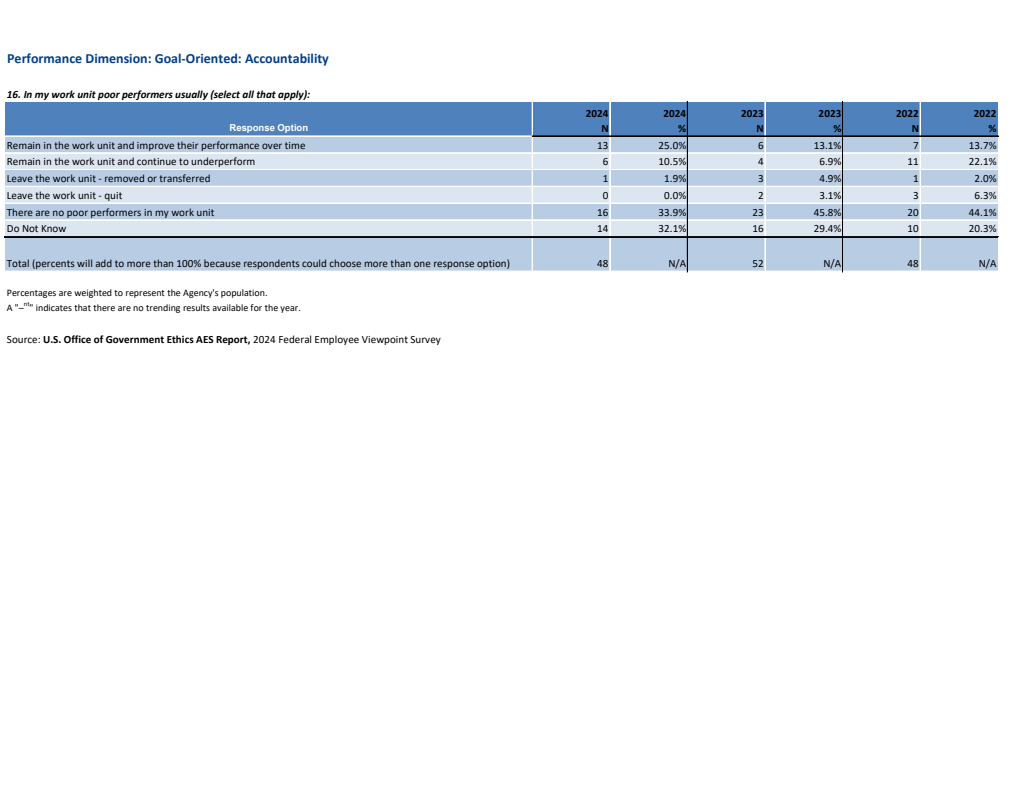
<style>
.page{position:relative;width:1016px;height:785px;background:#fff}
.page>*{position:absolute;margin:0;border:0;box-sizing:border-box;transform-origin:0 0}
.t1{font:700 14px "Calibri";color:#023f88}
.t2{font:11.1px "Calibri";color:#000}
.t3{font:italic 700 11.1px "Calibri";color:#000}
.t4{font:700 11.1px/14.5px "Calibri";letter-spacing:.005em;color:#000001;text-align:right}
.t5{font:10px "Calibri";color:#000}
.t6{font:700 9.5px "Arial";color:#fff}
.t7{font:6.6px "Calibri";color:#000}
.s1{font-weight:700}
</style>
<div class="page">
<div style="left:5px;top:102px;width:993px;height:34px;background:#4f81bd"></div>
<div style="left:5px;top:136px;width:993px;height:17px;background:#b8cce4"></div>
<div style="left:5px;top:153px;width:993px;height:17px;background:#dce6f1"></div>
<div style="left:5px;top:170px;width:993px;height:17px;background:#b8cce4"></div>
<div style="left:5px;top:187px;width:993px;height:17px;background:#dce6f1"></div>
<div style="left:5px;top:203px;width:993px;height:17px;background:#b8cce4"></div>
<div style="left:5px;top:220px;width:993px;height:17px;background:#dce6f1"></div>
<div style="left:5px;top:237px;width:993px;height:35px;background:#b8cce4"></div>
<hr style="left:5px;top:136px;width:527px;height:1px;background:#fff">
<hr style="left:532px;top:102px;width:1px;height:34px;background:#fff">
<hr style="left:609px;top:102px;width:1px;height:34px;background:#fff">
<hr style="left:764px;top:102px;width:1px;height:34px;background:#fff">
<hr style="left:919px;top:102px;width:1px;height:34px;background:#fff">
<hr style="left:920px;top:102px;width:1px;height:34px;background:#fff">
<hr style="left:5px;top:152px;width:682px;height:1px;background:#fff">
<hr style="left:5px;top:153px;width:682px;height:1px;background:#fff">
<hr style="left:688px;top:152px;width:154px;height:1px;background:#fff">
<hr style="left:688px;top:153px;width:154px;height:1px;background:#fff">
<hr style="left:5px;top:169px;width:682px;height:1px;background:#fff">
<hr style="left:688px;top:169px;width:154px;height:1px;background:#fff">
<hr style="left:5px;top:186px;width:682px;height:1px;background:#fff">
<hr style="left:688px;top:186px;width:154px;height:1px;background:#fff">
<hr style="left:5px;top:203px;width:682px;height:1px;background:#fff">
<hr style="left:688px;top:203px;width:154px;height:1px;background:#fff">
<hr style="left:5px;top:220px;width:682px;height:1px;background:#fff">
<hr style="left:688px;top:220px;width:154px;height:1px;background:#fff">
<hr style="left:532px;top:137px;width:1px;height:99px;background:#fff">
<hr style="left:609px;top:137px;width:1px;height:99px;background:#fff">
<hr style="left:764px;top:137px;width:1px;height:99px;background:#fff">
<hr style="left:919px;top:137px;width:1px;height:99px;background:#fff">
<hr style="left:920px;top:137px;width:1px;height:99px;background:#fff">
<hr style="left:5px;top:271px;width:682px;height:1px;background:#fff">
<hr style="left:688px;top:271px;width:154px;height:1px;background:#fff">
<hr style="left:687px;top:101px;width:1px;height:171px;background:#000">
<hr style="left:532px;top:237px;width:1px;height:35px;background:#fff">
<hr style="left:609px;top:237px;width:1px;height:35px;background:#fff">
<hr style="left:764px;top:237px;width:1px;height:35px;background:#fff">
<hr style="left:842px;top:101px;width:1px;height:171px;background:#000">
<hr style="left:919px;top:237px;width:1px;height:35px;background:#fff">
<hr style="left:920px;top:237px;width:1px;height:35px;background:#fff">
<hr style="left:532px;top:136px;width:466px;height:1px;background:#000">
<hr style="left:843px;top:152px;width:155px;height:1px;background:#fff">
<hr style="left:843px;top:153px;width:155px;height:1px;background:#fff">
<hr style="left:843px;top:169px;width:155px;height:1px;background:#fff">
<hr style="left:843px;top:186px;width:155px;height:1px;background:#fff">
<hr style="left:843px;top:203px;width:155px;height:1px;background:#fff">
<hr style="left:843px;top:220px;width:155px;height:1px;background:#fff">
<hr style="left:4px;top:236px;width:994px;height:1px;background:#000">
<hr style="left:843px;top:271px;width:155px;height:1px;background:#fff">
<p class="t1" style="left:7px;top:49px;width:323px">Performance Dimension: Goal-Oriented: Accountability</p>
<p class="t3" style="left:7px;top:86px;width:305px">16. In my work unit poor performers usually (select all that apply):</p>
<p class="t6" style="left:229px;top:121px;width:80px">Response Option</p>
<p class="t4" style="left:586px;top:106px;width:24px">2024<br>N</p>
<p class="t4" style="left:663px;top:106px;width:24px">2024 %</p>
<p class="t4" style="left:741px;top:106px;width:24px">2023<br>N</p>
<p class="t4" style="left:818px;top:106px;width:24px">2023 %</p>
<p class="t4" style="left:896px;top:106px;width:24px">2022<br>N</p>
<p class="t4" style="left:973px;top:106px;width:24px">2022 %</p>
<p class="t2" style="left:7px;top:137px;width:300px">Remain in the work unit and improve their performance over time</p>
<p class="t2" style="left:597px;top:137px;width:13px">13</p>
<p class="t2" style="left:658px;top:137px;width:29px">25.0%</p>
<p class="t2" style="left:758px;top:137px;width:7px">6</p>
<p class="t2" style="left:813px;top:137px;width:29px">13.1%</p>
<p class="t2" style="left:913px;top:137px;width:7px">7</p>
<p class="t2" style="left:968px;top:137px;width:29px">13.7%</p>
<p class="t2" style="left:7px;top:154px;width:250px">Remain in the work unit and continue to underperform</p>
<p class="t2" style="left:603px;top:154px;width:7px">6</p>
<p class="t2" style="left:658px;top:154px;width:29px">10.5%</p>
<p class="t2" style="left:758px;top:154px;width:7px">4</p>
<p class="t2" style="left:819px;top:154px;width:24px">6.9%</p>
<p class="t2" style="left:907px;top:154px;width:13px">11</p>
<p class="t2" style="left:968px;top:154px;width:29px">22.1%</p>
<p class="t2" style="left:7px;top:171px;width:205px">Leave the work unit - removed or transferred</p>
<p class="t2" style="left:603px;top:171px;width:7px">1</p>
<p class="t2" style="left:664px;top:171px;width:24px">1.9%</p>
<p class="t2" style="left:758px;top:171px;width:7px">3</p>
<p class="t2" style="left:819px;top:171px;width:24px">4.9%</p>
<p class="t2" style="left:913px;top:171px;width:7px">1</p>
<p class="t2" style="left:974px;top:171px;width:24px">2.0%</p>
<p class="t2" style="left:7px;top:187px;width:117px">Leave the work unit - quit</p>
<p class="t2" style="left:603px;top:187px;width:7px">0</p>
<p class="t2" style="left:664px;top:187px;width:24px">0.0%</p>
<p class="t2" style="left:758px;top:187px;width:7px">2</p>
<p class="t2" style="left:819px;top:187px;width:24px">3.1%</p>
<p class="t2" style="left:913px;top:187px;width:7px">3</p>
<p class="t2" style="left:974px;top:187px;width:24px">6.3%</p>
<p class="t2" style="left:7px;top:204px;width:209px">There are no poor performers in my work unit</p>
<p class="t2" style="left:597px;top:204px;width:13px">16</p>
<p class="t2" style="left:658px;top:204px;width:29px">33.9%</p>
<p class="t2" style="left:752px;top:204px;width:13px">23</p>
<p class="t2" style="left:813px;top:204px;width:29px">45.8%</p>
<p class="t2" style="left:907px;top:204px;width:13px">20</p>
<p class="t2" style="left:968px;top:204px;width:29px">44.1%</p>
<p class="t2" style="left:7px;top:221px;width:61px">Do Not Know</p>
<p class="t2" style="left:597px;top:221px;width:13px">14</p>
<p class="t2" style="left:658px;top:221px;width:29px">32.1%</p>
<p class="t2" style="left:752px;top:221px;width:13px">16</p>
<p class="t2" style="left:813px;top:221px;width:29px">29.4%</p>
<p class="t2" style="left:907px;top:221px;width:13px">10</p>
<p class="t2" style="left:968px;top:221px;width:29px">20.3%</p>
<p class="t2" style="left:7px;top:255px;width:504px">Total (percents will add to more than 100% because respondents could choose more than one response option)</p>
<p class="t2" style="left:597px;top:255px;width:13px">48</p>
<p class="t2" style="left:668px;top:255px;width:19px">N/A</p>
<p class="t2" style="left:752px;top:255px;width:13px">52</p>
<p class="t2" style="left:823px;top:255px;width:19px">N/A</p>
<p class="t2" style="left:907px;top:255px;width:13px">48</p>
<p class="t2" style="left:978px;top:255px;width:19px">N/A</p>
<p class="t5" style="left:7px;top:285px;width:262px">Percentages are weighted to represent the Agency's population.</p>
<p class="t5" style="left:7px;top:301px;width:19px">A "–</p>
<p class="t7" style="left:24px;top:300px;width:7px">nt</p>
<p class="t5" style="left:30px;top:301px;width:273px">" indicates that there are no trending results available for the year.</p>
<p class="t2" style="left:7px;top:332px;width:435px">Source: <span class="s1">U.S. Office of Government Ethics AES Report,</span> 2024 Federal Employee Viewpoint Survey</p>
</div>
